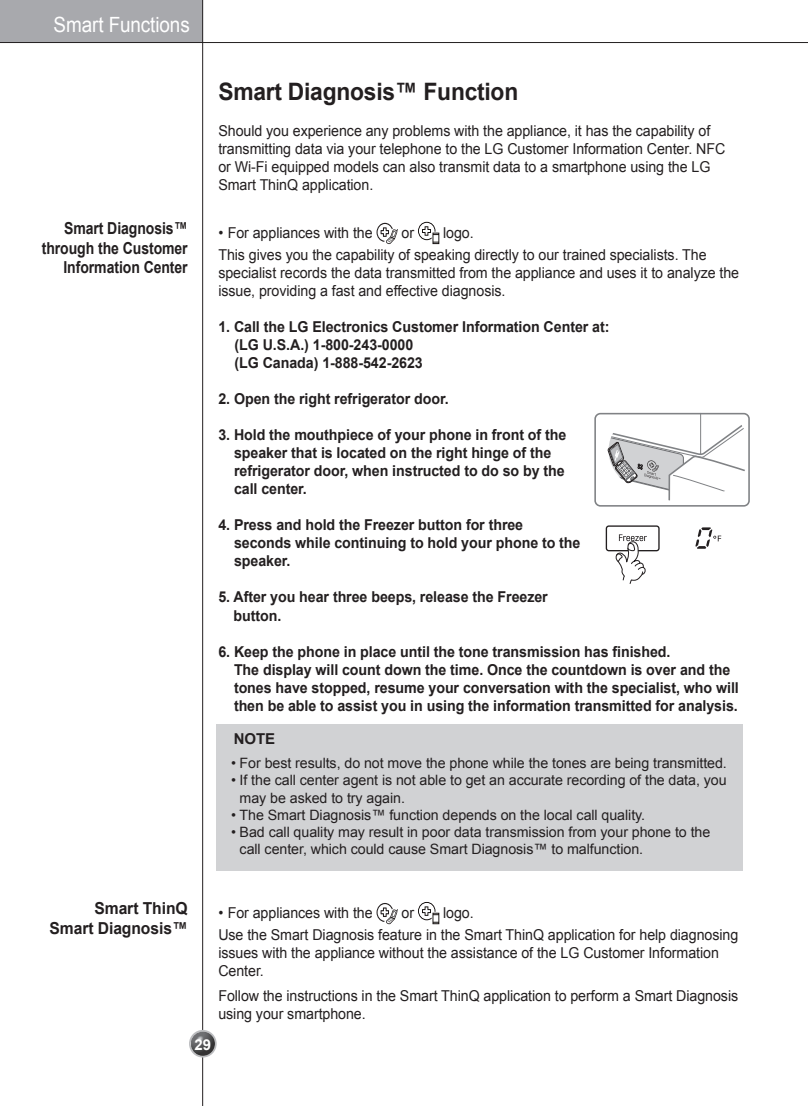
<style>
.page{position:relative;width:808px;height:1106px;background:#fff}
.page>*{position:absolute;margin:0;border:0;box-sizing:border-box;transform-origin:0 0}
.t1{font:700 24px "Arial";letter-spacing:-.01em;color:#231f20;scale:.95 1}
.t2{font:21px "Arial";letter-spacing:-.005em;color:#fff;scale:.9 1}
.t3{font:700 16.5px/19.8px "Arial";letter-spacing:-.005em;color:#231f20;text-align:right;scale:.85 1}
.t4{font:700 16.5px/19.8px "Arial";letter-spacing:-.005em;color:#231f20;text-align:right;scale:.95 1}
.t5{font:15px/18px "Arial";letter-spacing:-.005em;color:#231f20;scale:.95 1}
.t6{font:700 15px/18px "Arial";letter-spacing:-.005em;color:#231f20;scale:.95 1}
.t7{font:700 15px "Arial";letter-spacing:-.005em;color:#231f20}
.t8{font:700 15px "Arial";color:#fff}
.t9{font:14.25px/17.1px "Arial";letter-spacing:-.005em;color:#231f20}
</style>
<div class="page">
<div style="left:0;top:0;width:202px;height:43px;background:#a8a9ad"></div>
<hr style="left:0;top:42px;width:808px;height:1px;background:#231f20">
<hr style="left:202px;top:0;width:1px;height:1106px;background:#231f20">
<svg style="left:189px;top:1029px;width:28px;height:28px"></svg>
<img style="left:191px;top:1031px;width:24px;height:24px">
<svg style="left:376px;top:903px;width:22px;height:21px"></svg>
<svg style="left:418px;top:902px;width:21px;height:22px"></svg>
<div style="left:217px;top:724px;width:526px;height:146px;background:#d1d2d4"></div>
<svg style="left:376px;top:223px;width:22px;height:21px"></svg>
<svg style="left:418px;top:222px;width:21px;height:22px"></svg>
<svg style="left:607px;top:416px;width:138px;height:85px"></svg>
<div style="left:594px;top:413px;width:156px;height:93px;border:2px solid #808285;border-radius:5px"></div>
<div style="left:606px;top:525px;width:54px;height:26px;border:1px solid #231f20;border-radius:2px"></div>
<svg style="left:614px;top:534px;width:33px;height:50px"></svg>
<svg style="left:695px;top:527px;width:26px;height:22px"></svg>
<h2 class="t2" style="left:54px;top:11px;width:153px">Smart Functions</h2>
<p class="t3" style="left:42px;top:219px;width:173px">Smart Diagnosis™ through the Customer<br>Information Center</p>
<h1 class="t1" style="left:218px;top:76px;width:317px">Smart Diagnosis™ Function</h1>
<p class="t5" style="left:218px;top:122px;width:535px">Should you experience any problems with the appliance, it has the capability of transmitting data via your telephone to the LG Customer Information Center. NFC or Wi-Fi equipped models can also transmit data to a smartphone using the LG Smart ThinQ application.</p>
<p class="t5" style="left:218px;top:222px;width:515px;line-height:22.2px;text-align:center">logo.<br>This gives you the capability of speaking directly to our trained specialists. The</p>
<p class="t5" style="left:218px;top:264px;width:550px">specialist records the data transmitted from the appliance and uses it to analyze the issue, providing a fast and effective diagnosis.</p>
<p class="t6" style="left:235px;top:318px;width:396px;text-indent:-16px">1. Call the LG Electronics Customer Information Center at: (LG U.S.A.) 1-800-243-0000<br>(LG Canada) 1-888-542-2623</p>
<p class="t6" style="left:218px;top:390px;width:244px">2. Open the right refrigerator door.</p>
<p class="t6" style="left:234px;top:426px;width:351px;text-indent:-16px">3. Hold the mouthpiece of your phone in front of the speaker that is located on the right hinge of the refrigerator door, when instructed to do so by the call center.</p>
<p class="t6" style="left:234px;top:516px;width:366px;text-indent:-16px">4. Press and hold the Freezer button for three seconds while continuing to hold your phone to the speaker.</p>
<p class="t6" style="left:233px;top:588px;width:332px;text-indent:-15px">5. After you hear three beeps, release the Freezer button.</p>
<p class="t6" style="left:234px;top:642px;width:533px;text-indent:-16px">6. Keep the phone in place until the tone transmission has finished.<br>The display will count down the time. Once the countdown is over and the tones have stopped, resume your conversation with the specialist, who will then be able to assist you in using the information transmitted for analysis.</p>
<p class="t5" style="left:218px;top:224px;width:164px">• For appliances with the</p>
<p class="t5" style="left:402px;top:224px;width:15px">or</p>
<p class="t7" style="left:234px;top:729px;width:43px">NOTE</p>
<p class="t9" style="left:231px;top:755px;width:497px">• For best results, do not move the phone while the tones are being transmitted.</p>
<p class="t9" style="left:240px;top:772px;width:488px;text-indent:-9px">• If the call center agent is not able to get an accurate recording of the data, you may be asked to try again.</p>
<p class="t9" style="left:231px;top:806px;width:416px">• The Smart Diagnosis™ function depends on the local call quality.</p>
<p class="t9" style="left:240px;top:823px;width:472px;text-indent:-9px">• Bad call quality may result in poor data transmission from your phone to the call center, which could cause Smart Diagnosis™ to malfunction.</p>
<p class="t4" style="left:50px;top:898px;width:147px">Smart ThinQ<br>Smart Diagnosis™</p>
<p class="t8" style="left:194px;top:1034px;width:18px">29</p>
<p class="t5" style="left:218px;top:902px;width:549px;line-height:22.2px;text-indent:225px">logo.<br>Use the Smart Diagnosis feature in the Smart ThinQ application for help diagnosing</p>
<p class="t5" style="left:218px;top:944px;width:528px">issues with the appliance without the assistance of the LG Customer Information<br>Center.</p>
<p class="t5" style="left:218px;top:986px;width:549px">Follow the instructions in the Smart ThinQ application to perform a Smart Diagnosis using your smartphone.</p>
<p class="t5" style="left:218px;top:904px;width:164px">• For appliances with the</p>
<p class="t5" style="left:402px;top:904px;width:15px">or</p>
</div>
